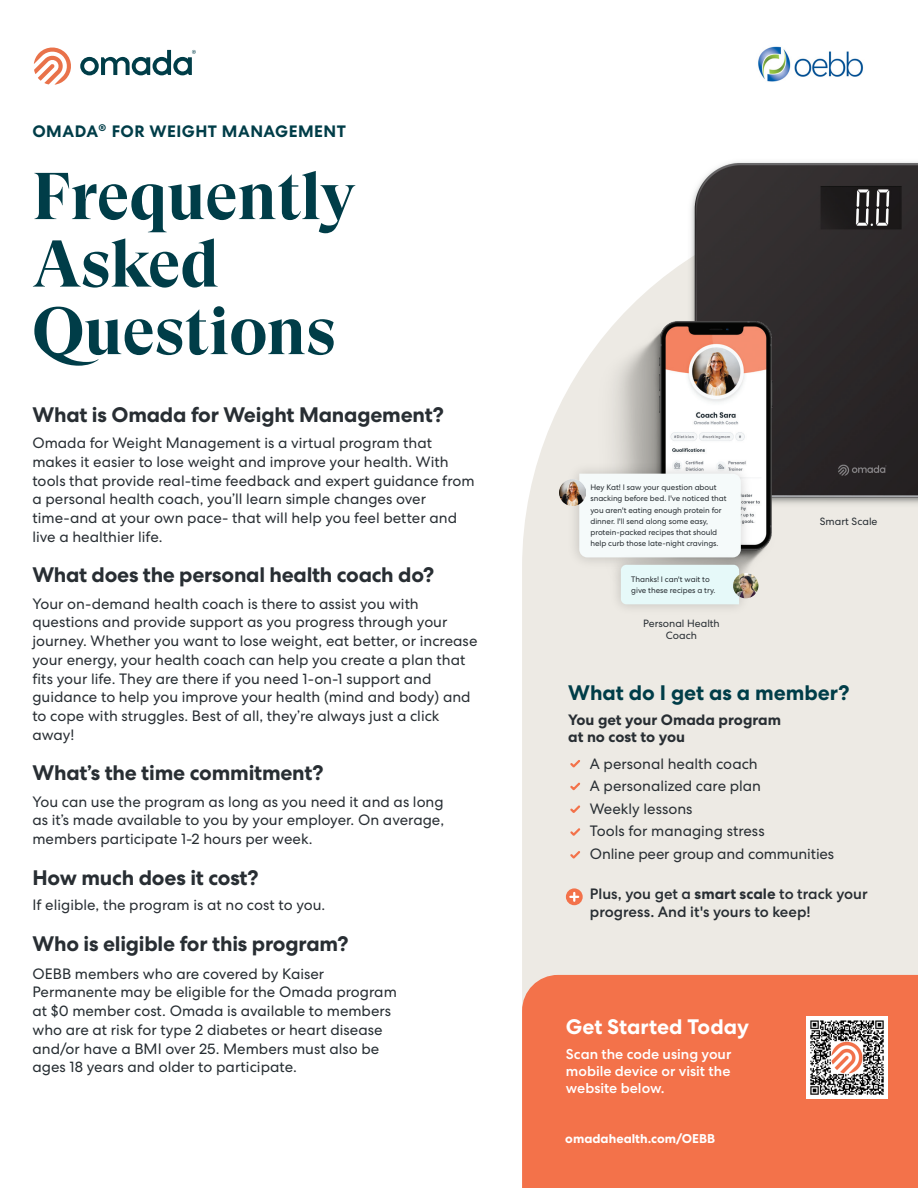
<style>
.page{position:relative;width:918px;height:1188px;background:#fff}
.page>*{position:absolute;margin:0;border:0;box-sizing:border-box;transform-origin:0 0}
.t1{font:700 66px/67.5px "GT Super Display";color:#003d48}
.t2{font:700 21px "Centra No 2";letter-spacing:-.01em;color:#282e33}
.t3{font:700 21px "Centra No 2";color:#003d48}
.t4{font:700 21px "Centra No 2";color:#fff}
.t5{font:700 16.5px "Centra No 2";letter-spacing:.03em;color:#003d48}
.t6{font:15px/18.8px "Centra No 2";color:#282e33}
.t7{font:15px/18.8px "Centra No 2";color:#262d32}
.t8{font:500 15px/18px "Centra No 2";color:#282e33}
.t9{font:700 15px/16.5px "Centra No 2";color:#282e33}
.t10{font:500 14.25px/17.2px "Centra No 2";color:#fff;text-align:justify}
.t11{font:700 12.75px "Centra No 2";color:#fff}
.t12{font:10.5px/12px "Centra No 2";color:#282e33;text-align:center}
.t13{font:7.95px/11.1px "Centra No 2";letter-spacing:-.005em;color:#282e33}
.s1{font-weight:700}
</style>
<div class="page">
<svg style="left:522px;top:263px;width:396px;height:712px;background:#eeebe6"></svg>
<img style="left:683px;top:162px;width:235px;height:349px">
<div style="left:522px;top:975px;width:396px;height:213px;background:#f3724a"></div>
<svg style="left:568px;top:758px;width:14px;height:12px"></svg>
<svg style="left:568px;top:781px;width:14px;height:11px"></svg>
<svg style="left:568px;top:803px;width:14px;height:12px"></svg>
<svg style="left:568px;top:826px;width:14px;height:12px"></svg>
<svg style="left:568px;top:849px;width:14px;height:12px"></svg>
<svg style="left:566px;top:888px;width:17px;height:17px"></svg>
<svg style="left:570px;top:893px;width:8px;height:8px"></svg>
<img style="left:591px;top:295px;width:238px;height:313px">
<img style="left:563px;top:457px;width:195px;height:117px">
<div style="left:579px;top:474px;width:162px;height:83px;background:#f5fafa"></div>
<img style="left:606px;top:549px;width:148px;height:71px">
<div style="left:621px;top:565px;width:118px;height:39px;background:#e6f9f9"></div>
<img style="left:560px;top:480px;width:25px;height:25px">
<img style="left:733px;top:573px;width:25px;height:25px;border-radius:13px">
<svg style="left:34px;top:47px;width:37px;height:38px"></svg>
<svg style="left:80px;top:50px;width:116px;height:25px"></svg>
<img style="left:806px;top:1017px;width:82px;height:81px">
<img style="left:758px;top:46px;width:105px;height:36px">
<p class="t5" style="left:32px;top:121px;width:315px">OMADA<sup>®</sup> FOR WEIGHT MANAGEMENT</p>
<h1 class="t1" style="left:32px;top:164px;width:325px">Frequently<br>Asked<br>Questions</h1>
<h2 class="t2" style="left:32px;top:402px;width:413px">What is Omada for Weight Management?</h2>
<p class="t6" style="left:32px;top:434px;width:444px">Omada for Weight Management is a virtual program that makes it easier to lose weight and improve your health. With tools that provide real-time feedback and expert guidance from a personal health coach, you’ll learn simple changes over time-and at your own pace- that will help you feel better and live a healthier life.</p>
<h2 class="t2" style="left:32px;top:563px;width:404px">What does the personal health coach do?</h2>
<p class="t6" style="left:32px;top:594px;width:447px">Your on-demand health coach is there to assist you with questions and provide support as you progress through your journey. Whether you want to lose weight, eat better, or increase your energy, your health coach can help you create a plan that fits your life. They are there if you need 1-on-1 support and guidance to help you improve your health (mind and body) and to cope with struggles. Best of all, they’re always just a click away!</p>
<h2 class="t2" style="left:32px;top:761px;width:293px">What’s the time commitment?</h2>
<p class="t6" style="left:32px;top:792px;width:413px;text-align:justify">You can use the program as long as you need it and as long as it’s made available to you by your employer. On average, members participate 1-2 hours per week.</p>
<h2 class="t2" style="left:32px;top:865px;width:228px">How much does it cost?</h2>
<p class="t6" style="left:32px;top:896px;width:294px">If eligible, the program is at no cost to you.</p>
<h2 class="t2" style="left:32px;top:931px;width:318px">Who is eligible for this program?</h2>
<p class="t7" style="left:33px;top:964px;width:366px">OEBB members who are covered by Kaiser Permanente may be eligible for the Omada program at $0 member cost. Omada is available to members who are at risk for type 2 diabetes or heart disease and/or have a BMI over 25. Members must also be ages 18 years and older to participate.</p>
<p class="t13" style="left:590px;top:482px;width:138px">Hey Kat! I saw your question about snacking before bed. I've noticed that you aren't eating enough protein for dinner. I'll send along some easy, protein-packed recipes that should help curb those late-night cravings.</p>
<p class="t13" style="left:631px;top:573px;width:86px">Thanks! I can't wait to give these recipes a try.</p>
<p class="t12" style="left:643px;top:618px;width:78px">Personal Health<br>Coach</p>
<p class="t12" style="left:820px;top:515px;width:59px">Smart Scale</p>
<h2 class="t3" style="left:568px;top:680px;width:283px">What do I get as a member?</h2>
<p class="t9" style="left:568px;top:712px;width:214px">You get your Omada program at no cost to you</p>
<p class="t6" style="left:590px;top:752px;width:246px;line-height:22.5px">A personal health coach<br>A personalized care plan<br>Weekly lessons<br>Tools for managing stress<br>Online peer group and communities</p>
<p class="t8" style="left:590px;top:885px;width:279px">Plus, you get a <span class="s1">smart scale</span> to track your progress. And it's yours to keep!</p>
<h2 class="t4" style="left:566px;top:1014px;width:185px">Get Started Today</h2>
<p class="t10" style="left:566px;top:1045px;width:167px">Scan the code using your mobile device or visit the website below.</p>
<p class="t11" style="left:565px;top:1131px;width:151px">omadahealth.com/OEBB</p>
</div>
